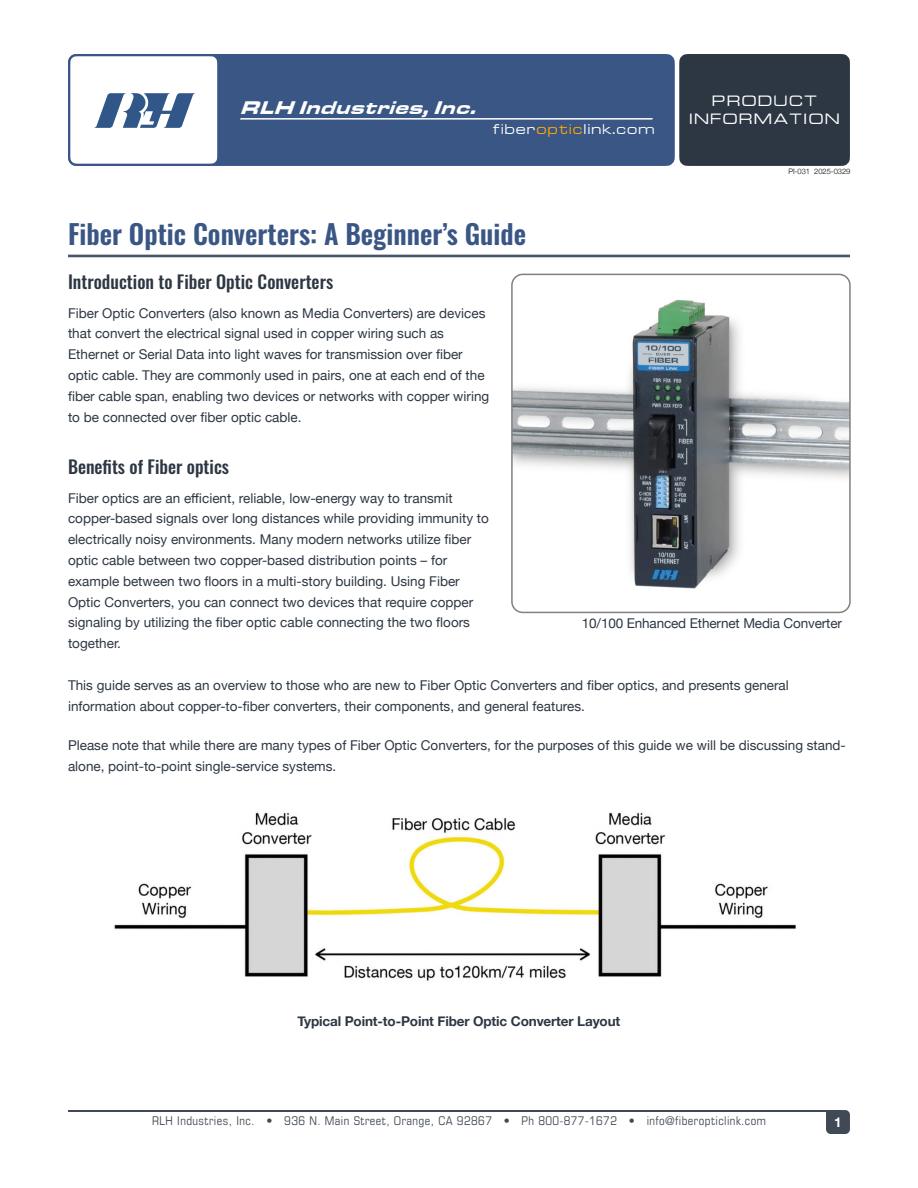
<style>
.page{position:relative;width:918px;height:1188px;background:#fff}
.page>*{position:absolute;margin:0;border:0;box-sizing:border-box;transform-origin:0 0}
.t1{font:600 27px "Oswald";color:#3a5685}
.t2{font:italic 18.9px "Eurostile T Blac Exte";color:#fff}
.t3{font:500 18px "Oswald";color:#2d3743}
.t4{font:13.5px/20.9px "Helvetica Neue";color:#2d3743}
.t5{font:700 13.5px "Helvetica Neue";letter-spacing:-.01em;color:#2d3743}
.t6{font:13.5px/17.5px "Euro Technic Ext";letter-spacing:.12em;color:#fff;text-align:center}
.t7{font:700 13.5px "Helvetica Neue";color:#fff}
.t8{font:12.75px "Euro Technic Ext";letter-spacing:.08em;color:#fff}
.t9{font:condensed 12px "Eurostile";letter-spacing:.035em;color:#424956}
.t10{font:300 7.5px "Helvetica Neue";color:#000}
.s1{color:#ffa800}
</style>
<div class="page">
<div style="left:679px;top:54px;width:171px;height:112px;background:#2d3743"></div>
<div style="left:219px;top:54px;width:456px;height:112px;background:#3a5685"></div>
<svg style="left:68px;top:54px;width:151px;height:112px"></svg>
<hr style="left:240px;top:118px;width:413px;height:2px;background:#fff">
<hr style="left:68px;top:1110px;width:772px;height:2px;background:#424956">
<svg style="left:826px;top:1110px;width:24px;height:24px"></svg>
<img style="left:114px;top:812px;width:682px;height:169px">
<img style="left:512px;top:274px;width:338px;height:338px;border-radius:11px">
<div style="left:511px;top:274px;width:340px;height:339px;border:2px solid #808080;border-radius:11px"></div>
<hr style="left:68px;top:255px;width:782px;height:2px;background:#465568">
<h2 class="t2" style="left:240px;top:99px;width:244px">RLH Industries,Inc.</h2>
<p class="t8" style="left:493px;top:124px;width:163px">fiber<span class="s1">optic</span>link.com</p>
<h1 class="t1" style="left:68px;top:213px;width:460px">Fiber Optic Converters: A Beginner’s Guide</h1>
<h3 class="t3" style="left:68px;top:267px;width:267px">Introduction to Fiber Optic Converters</h3>
<p class="t4" style="left:68px;top:302px;width:423px">Fiber Optic Converters (also known as Media Converters) are devices that convert the electrical signal used in copper wiring such as Ethernet or Serial Data into light waves for transmission over fiber optic cable. They are commonly used in pairs, one at each end of the fiber cable span, enabling two devices or networks with copper wiring to be connected over fiber optic cable.</p>
<h3 class="t3" style="left:68px;top:452px;width:163px">Benefits of Fiber optics</h3>
<p class="t6" style="left:689px;top:94px;width:152px">PRODUCT<br>INFORMATION</p>
<p class="t10" style="left:788px;top:166px;width:63px">PI-031 2025-0329</p>
<p class="t4" style="left:68px;top:487px;width:422px">Fiber optics are an efficient, reliable, low-energy way to transmit copper-based signals over long distances while providing immunity to electrically noisy environments. Many modern networks utilize fiber optic cable between two copper-based distribution points – for example between two floors in a multi-story building. Using Fiber Optic Converters, you can connect two devices that require copper signaling by utilizing the fiber optic cable connecting the two floors together.</p>
<p class="t4" style="left:582px;top:612px;width:262px">10/100 Enhanced Ethernet Media Converter</p>
<p class="t4" style="left:68px;top:675px;width:722px">This guide serves as an overview to those who are new to Fiber Optic Converters and fiber optics, and presents general information about copper-to-fiber converters, their components, and general features.</p>
<p class="t4" style="left:68px;top:734px;width:779px">Please note that while there are many types of Fiber Optic Converters, for the purposes of this guide we will be discussing stand&shy;alone, point-to-point single-service systems.</p>
<p class="t5" style="left:298px;top:1013px;width:324px">Typical Point-to-Point Fiber Optic Converter Layout</p>
<p class="t9" style="left:152px;top:1117px;width:615px">RLH Industries, Inc. • 936 N. Main Street, Orange, CA 92867 • Ph 800-877-1672 • info@fiberopticlink.com</p>
<p class="t7" style="left:834px;top:1114px;width:9px">1</p>
</div>
